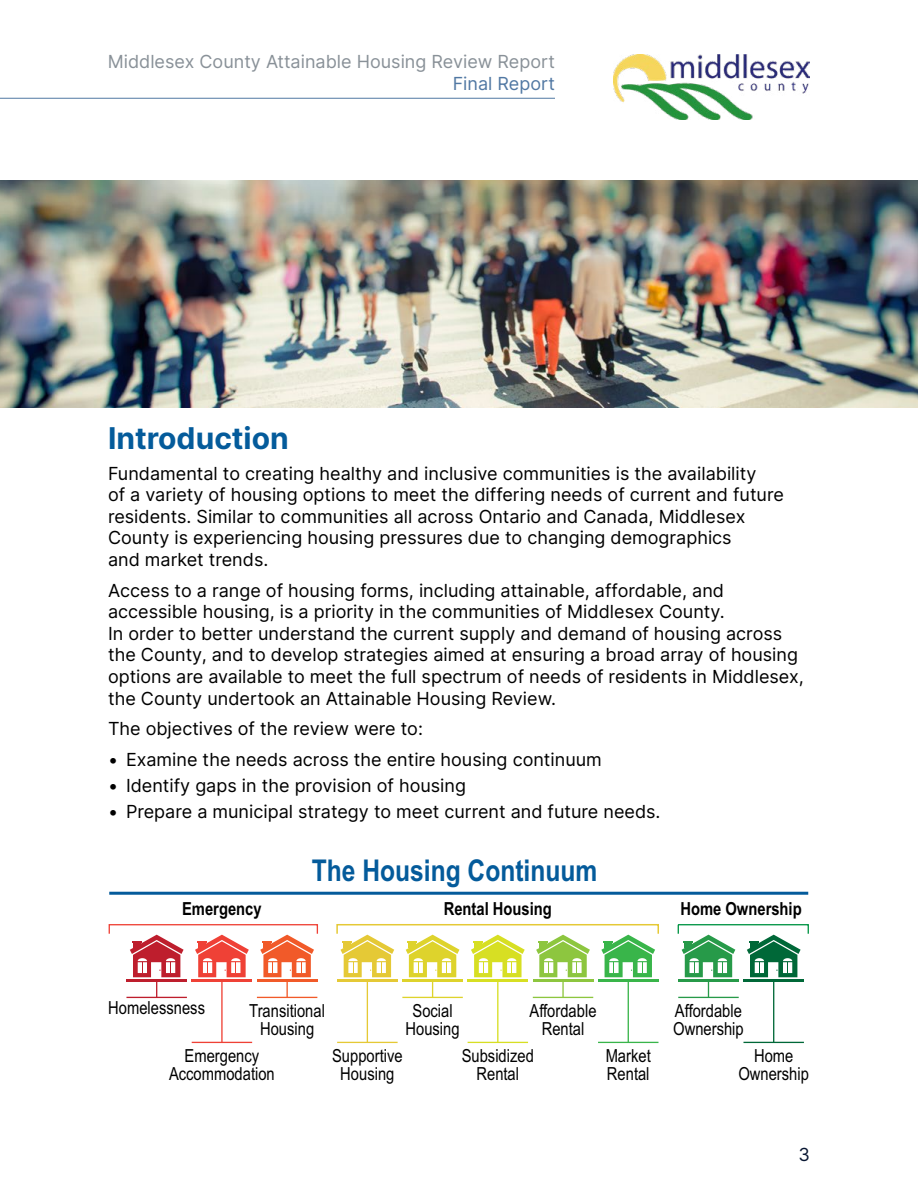
<style>
.page{position:relative;width:918px;height:1188px;background:#fff}
.page>*{position:absolute;margin:0;border:0;box-sizing:border-box;transform-origin:0 0}
.t1{font:700 30px "Arial Narrow";color:#045b9b}
.H1{font:700 30px "Inter";color:#045b9b}
.Body{font:18px/21.6px "Inter";color:#000}
.t2{font:18px/18px "Arial Narrow";color:#000;text-align:center}
.UL1{font:18px "Inter";color:#000}
.UL1-last{font:18px "Inter";color:#000}
.t3{font:18px "Inter";color:#899198}
.t4{font:700 18px "Arial Narrow";color:#000}
.t5{font:18px "Inter";color:#5178a3}
.t6{font:18px "Inter";color:#081632}
</style>
<div class="page">
<img style="left:613px;top:54px;width:197px;height:66px">
<hr style="left:0;top:98px;width:555px;height:1px;background:#5178a3">
<hr style="left:126px;top:979px;width:61px;height:3px;background:#be1e2d">
<hr style="left:192px;top:979px;width:60px;height:3px;background:#ef4136">
<svg style="left:195px;top:935px;width:54px;height:42px"></svg>
<hr style="left:257px;top:979px;width:60px;height:3px;background:#f15a29">
<hr style="left:337px;top:979px;width:61px;height:3px;background:#e5c936">
<svg style="left:340px;top:935px;width:54px;height:42px"></svg>
<hr style="left:402px;top:979px;width:61px;height:3px;background:#ded32c">
<hr style="left:468px;top:979px;width:60px;height:3px;background:#d7df23">
<svg style="left:471px;top:935px;width:54px;height:42px"></svg>
<hr style="left:533px;top:979px;width:60px;height:3px;background:#8dc63f">
<hr style="left:598px;top:979px;width:60px;height:3px;background:#39b54a">
<svg style="left:601px;top:935px;width:54px;height:42px"></svg>
<hr style="left:109px;top:892px;width:699px;height:3px;background:#045b9b">
<div style="left:109px;top:924px;width:209px;height:10px;border:1px solid #ef4136"></div>
<hr style="left:126px;top:997px;width:61px;height:1px;background:#be1e2d">
<svg style="left:130px;top:935px;width:54px;height:62px"></svg>
<hr style="left:192px;top:1042px;width:60px;height:1px;background:#ef4136">
<hr style="left:221px;top:982px;width:2px;height:60px;background:#ef4136">
<hr style="left:257px;top:997px;width:60px;height:1px;background:#f15a29">
<svg style="left:260px;top:935px;width:54px;height:62px"></svg>
<hr style="left:337px;top:1042px;width:61px;height:1px;background:#e5c936">
<hr style="left:367px;top:982px;width:1px;height:60px;background:#e5c936">
<hr style="left:402px;top:997px;width:61px;height:1px;background:#ded32c">
<svg style="left:406px;top:935px;width:53px;height:62px"></svg>
<hr style="left:468px;top:1042px;width:60px;height:1px;background:#d7df23">
<hr style="left:497px;top:982px;width:1px;height:60px;background:#d7df23">
<hr style="left:533px;top:997px;width:60px;height:1px;background:#8dc63f">
<svg style="left:536px;top:935px;width:54px;height:62px"></svg>
<hr style="left:598px;top:1042px;width:60px;height:1px;background:#39b54a">
<hr style="left:628px;top:982px;width:1px;height:60px;background:#39b54a">
<hr style="left:678px;top:997px;width:61px;height:1px;background:#279a49">
<hr style="left:743px;top:1042px;width:61px;height:1px;background:#006838">
<hr style="left:773px;top:982px;width:1px;height:60px;background:#006838">
<svg style="left:677px;top:924px;width:132px;height:73px"></svg>
<div style="left:336px;top:924px;width:323px;height:10px;border:2px solid #e5c936"></div>
<img style="left:0;top:180px;width:918px;height:228px">
<p class="t3" style="left:108px;top:48px;width:449px">Middlesex County Attainable Housing Review Report</p>
<p class="t5" style="left:453px;top:70px;width:104px">Final Report</p>
<h3 class="H1" style="left:108px;top:416px;width:182px">Introduction</h3>
<p class="Body" style="left:108px;top:462px;width:677px">Fundamental to creating healthy and inclusive communities is the availability<br>of a variety of housing options to meet the differing needs of current and future residents. Similar to communities all across Ontario and Canada, Middlesex County is experiencing housing pressures due to changing demographics<br>and market trends.</p>
<p class="Body" style="left:108px;top:579px;width:697px">Access to a range of housing forms, including attainable, affordable, and accessible housing, is a priority in the communities of Middlesex County.<br>In order to better understand the current supply and demand of housing across the County, and to develop strategies aimed at ensuring a broad array of housing options are available to meet the full spectrum of needs of residents in Middlesex, the County undertook an Attainable Housing Review.</p>
<p class="Body" style="left:108px;top:718px;width:317px">The objectives of the review were to:</p>
<p class="UL1" style="left:108px;top:746px;width:495px">• Examine the needs across the entire housing continuum</p>
<p class="UL1" style="left:108px;top:772px;width:360px">• Identify gaps in the provision of housing</p>
<p class="UL1-last" style="left:108px;top:798px;width:554px">• Prepare a municipal strategy to meet current and future needs.</p>
<p class="t1" style="left:312px;top:847px;width:287px">The Housing Continuum</p>
<p class="t4" style="left:182px;top:895px;width:81px">Emergency</p>
<p class="t4" style="left:444px;top:895px;width:110px">Rental Housing</p>
<p class="t4" style="left:680px;top:895px;width:123px">Home Ownership</p>
<p class="t2" style="left:108px;top:998px;width:98px">Homelessness</p>
<p class="t2" style="left:169px;top:1046px;width:107px">Emergency<br>Accommodation</p>
<p class="t2" style="left:249px;top:1001px;width:77px">Transitional<br>Housing</p>
<p class="t2" style="left:406px;top:1001px;width:56px">Social<br>Housing</p>
<p class="t2" style="left:530px;top:1001px;width:69px">Affordable<br>Rental</p>
<p class="t2" style="left:332px;top:1046px;width:72px">Supportive<br>Housing</p>
<p class="t2" style="left:462px;top:1046px;width:74px">Subsidized<br>Rental</p>
<p class="t2" style="left:606px;top:1046px;width:47px;text-align:left">Market<br>Rental</p>
<p class="t2" style="left:673px;top:1001px;width:72px;text-align:left">Affordable<br>Ownership</p>
<p class="t2" style="left:738px;top:1046px;width:72px">Home<br>Ownership</p>
<p class="t6" style="left:799px;top:1141px;width:13px">3</p>
</div>
